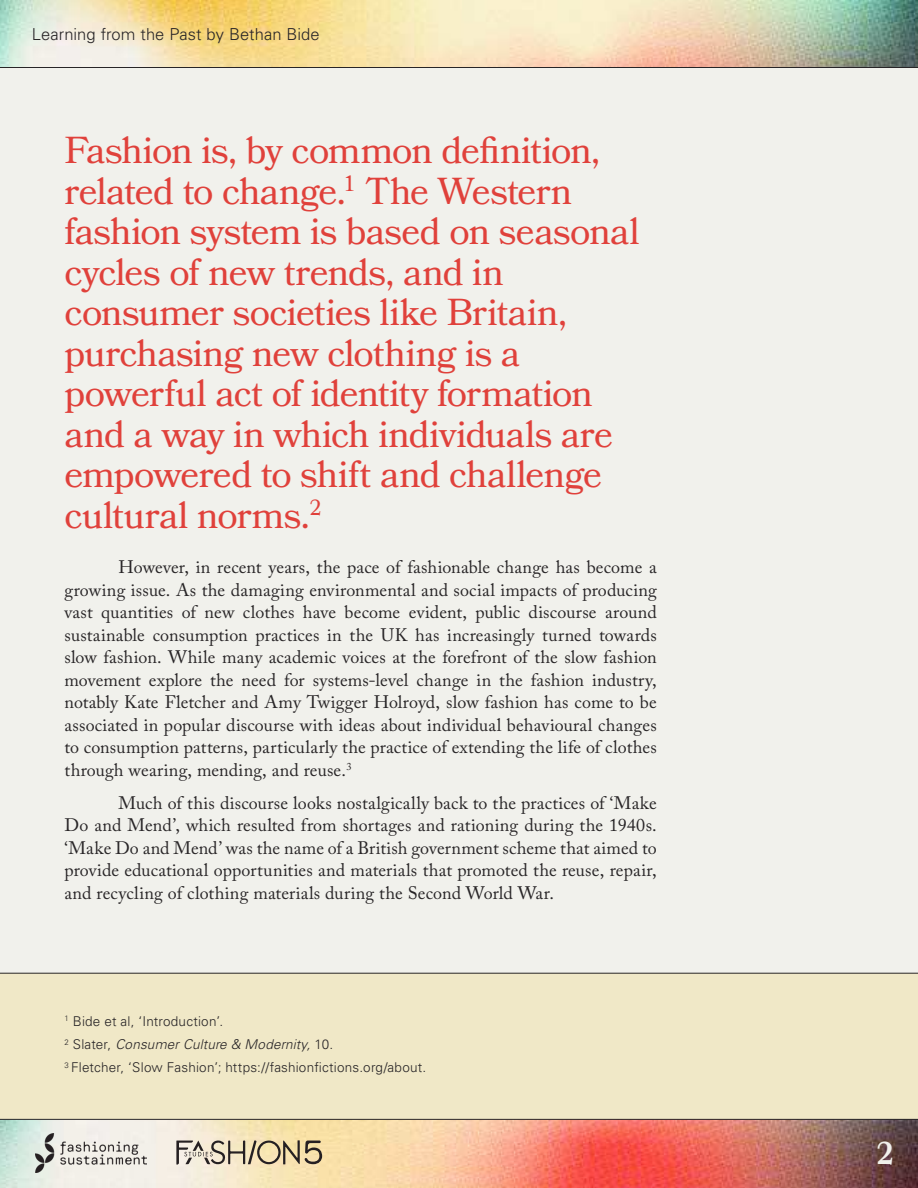
<style>
.page{position:relative;width:918px;height:1188px;background:#f1f1ec}
.page>*{position:absolute;margin:0;border:0;box-sizing:border-box;transform-origin:0 0}
.t1{font:37.5px/40.5px "Bookmania";letter-spacing:-.02em;color:#e0413b}
.t2{font:600 31.5px "Bookmania";color:#f1f1ec}
.t3{font:18px/22.5px "Adobe Caslon Pro";letter-spacing:.01em;color:#282527;text-align:justify}
.t4{font:300 16.5px "Univers LT Std";letter-spacing:.005em;color:#282527}
.t5{font:300 13.5px/23.2px "Univers LT Std";letter-spacing:.015em;color:#282527}
.s1{font-style:italic}
</style>
<div class="page">
<div style="left:0;top:973px;width:918px;height:146px;background:#f0e8c7"></div>
<img style="left:0;top:1119px;width:918px;height:69px">
<img style="left:0;top:0;width:918px;height:68px">
<svg style="left:176px;top:1140px;width:146px;height:25px;background:#bdb096"></svg>
<img style="left:36px;top:1133px;width:111px;height:40px">
<p class="t4" style="left:32px;top:28px;width:290px">Learning from the Past by Bethan Bide</p>
<p class="t1" style="left:64px;top:133px;width:577px">Fashion is, by common definition, related to change.<sup>1</sup> The Western fashion system is based on seasonal cycles of new trends, and in consumer societies like Britain, purchasing new clothing is a powerful act of identity formation and a way in which individuals are empowered to shift and challenge cultural norms.<sup>2</sup></p>
<p class="t3" style="left:64px;top:558px;width:594px;text-indent:54px">However, in recent years, the pace of fashionable change has become a growing issue. As the damaging environmental and social impacts of producing vast quantities of new clothes have become evident, public discourse around sustainable consumption practices in the UK has increasingly turned towards slow fashion. While many academic voices at the forefront of the slow fashion movement explore the need for systems-level change in the fashion industry, notably Kate Fletcher and Amy Twigger Holroyd, slow fashion has come to be associated in popular discourse with ideas about individual behavioural changes to consumption patterns, particularly the practice of extending the life of clothes through wearing, mending, and reuse.<sup>3</sup></p>
<p class="t3" style="left:65px;top:793px;width:594px;text-indent:54px">Much of this discourse looks nostalgically back to the practices of ‘Make Do and Mend’, which resulted from shortages and rationing during the 1940s. ‘Make Do and Mend’ was the name of a British government scheme that aimed to provide educational opportunities and materials that promoted the reuse, repair, and recycling of clothing materials during the Second World War.</p>
<p class="t5" style="left:64px;top:1011px;width:363px"><sup>1</sup> Bide et al, ‘Introduction’.<br><sup>2</sup> Slater, <span class="s1">Consumer Culture &amp; Modernity,</span> 10.<br><sup>3</sup> Fletcher, ‘Slow Fashion’; https://fashionfictions.org/about.</p>
<h2 class="t2" style="left:876px;top:1141px;width:20px">2</h2>
</div>
